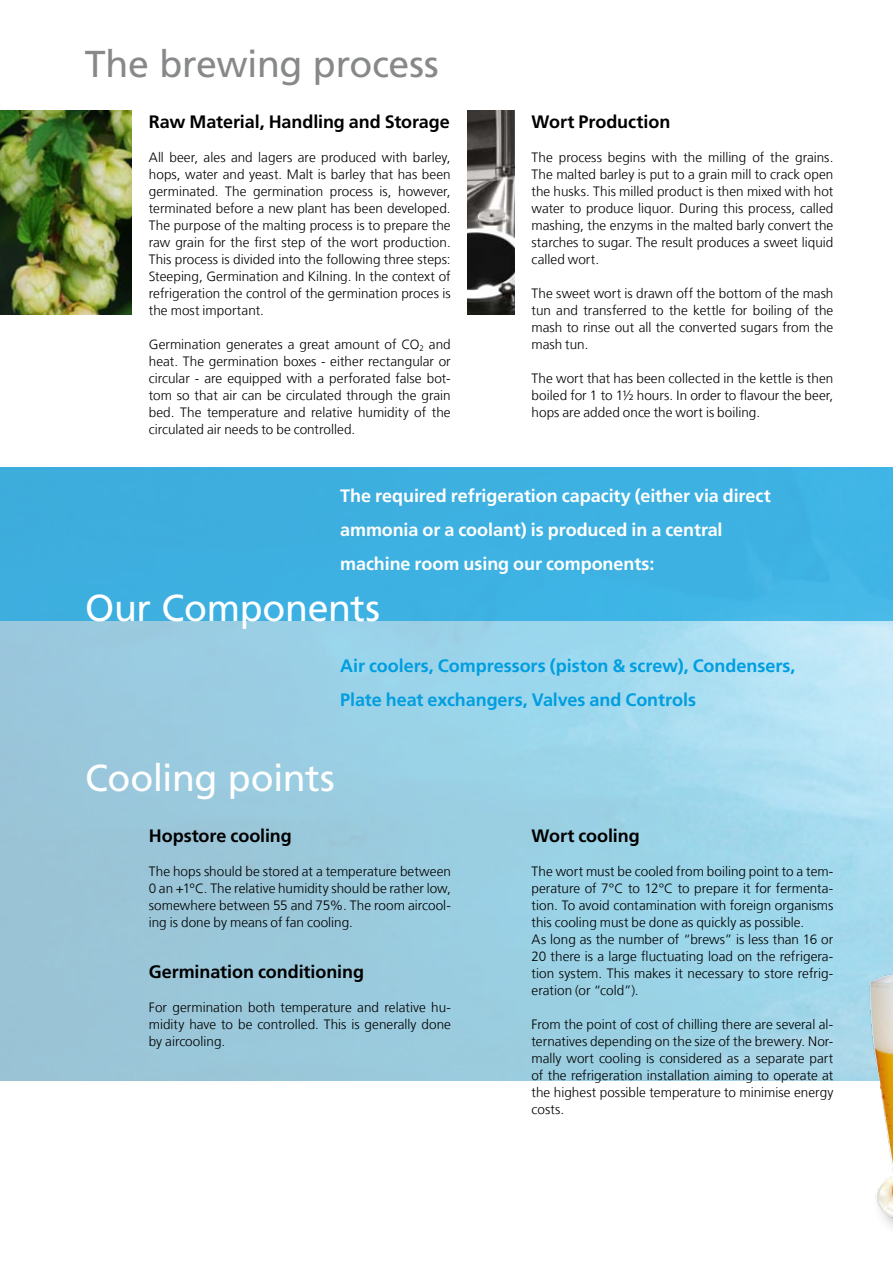
<style>
.page{position:relative;width:893px;height:1263px;background:#fff}
.page>*{position:absolute;margin:0;border:0;box-sizing:border-box;transform-origin:0 0}
.t1{font:37.5px "Frutiger LT Com";letter-spacing:-.01em;color:#fff}
.t2{font:37.5px "Frutiger LT Com";letter-spacing:-.01em;color:#87888a}
.t3{font:700 18px/34px "Frutiger LT Com";letter-spacing:-.005em;color:#fff}
.t4{font:700 18px "Frutiger LT Com";letter-spacing:-.005em;color:#000}
.t5{font:700 18px/34px "Frutiger LT Com";letter-spacing:-.005em;color:#009ee0}
.t6{font:300 13.5px/17px "Frutiger LT Com";color:#000;text-align:justify}
</style>
<div class="page">
<div style="left:0;top:468px;width:893px;height:153px;background:#3db1e1"></div>
<img style="left:468px;top:111px;width:46px;height:204px">
<img style="left:0;top:111px;width:132px;height:204px">
<img style="left:863px;top:971px;width:30px;height:255px">
<h1 class="t2" style="left:85px;top:42px;width:356px">The brewing process</h1>
<h2 class="t4" style="left:149px;top:111px;width:302px">Raw Material, Handling and Storage</h2>
<p class="t6" style="left:149px;top:149px;width:303px">All beer, ales and lagers are produced with barley, hops, water and yeast. Malt is barley that has been germinated. The germination process is, however, terminated before a new plant has been developed.<br>The purpose of the malting process is to prepare the raw grain for the first step of the wort production.<br>This process is divided into the following three steps:<br>Steeping, Germination and Kilning. In the context of refrigeration the control of the germination proces is the most important.</p>
<p class="t6" style="left:149px;top:336px;width:303px">Germination generates a great amount of CO<sub>2</sub> and heat. The germination boxes - either rectangular or circular - are equipped with a perforated false bot&shy;tom so that air can be circulated through the grain bed. The temperature and relative humidity of the circulated air needs to be controlled.</p>
<h2 class="t4" style="left:531px;top:111px;width:140px">Wort Production</h2>
<p class="t6" style="left:531px;top:149px;width:303px">The process begins with the milling of the grains.<br>The malted barley is put to a grain mill to crack open the husks. This milled product is then mixed with hot water to produce liquor. During this process, called mashing, the enzyms in the malted barly convert the starches to sugar. The result produces a sweet liquid called wort.</p>
<p class="t6" style="left:531px;top:285px;width:303px">The sweet wort is drawn off the bottom of the mash tun and transferred to the kettle for boiling of the mash to rinse out all the converted sugars from the mash tun.</p>
<p class="t6" style="left:531px;top:370px;width:303px">The wort that has been collected in the kettle is then boiled for 1 to 1½ hours. In order to flavour the beer, hops are added once the wort is boiling.</p>
<h2 class="t3" style="left:340px;top:479px;width:432px">The required refrigeration capacity (either via direct ammonia or a coolant) is produced in a central machine room using our components:</h2>
<h1 class="t1" style="left:85px;top:586px;width:297px">Our Components</h1>
<h2 class="t5" style="left:340px;top:649px;width:457px">Air coolers, Compressors (piston &amp; screw), Condensers,<br>Plate heat exchangers, Valves and Controls</h2>
<h1 class="t1" style="left:85px;top:756px;width:251px">Cooling points</h1>
<h2 class="t4" style="left:149px;top:825px;width:145px">Hopstore cooling</h2>
<p class="t6" style="left:149px;top:863px;width:304px">The hops should be stored at a temperature between 0 an +1ºC. The relative humidity should be rather low, somewhere between 55 and 75%. The room aircool&shy;ing is done by means of fan cooling.</p>
<h2 class="t4" style="left:149px;top:961px;width:217px">Germination conditioning</h2>
<p class="t6" style="left:149px;top:999px;width:304px">For germination both temperature and relative hu&shy;midity have to be controlled. This is generally done by aircooling.</p>
<h2 class="t4" style="left:531px;top:825px;width:110px">Wort cooling</h2>
<p class="t6" style="left:531px;top:863px;width:303px;text-align:left">The wort must be cooled from boiling point to a tem&shy;perature of 7°C to 12°C to prepare it for fermenta&shy;tion. To avoid contamination with foreign organisms this cooling must be done as quickly as possible.<br>As long as the number of “brews” is less than 16 or 20 there is a large fluctuating load on the refrigera&shy;tion system. This makes it necessary to store refrig&shy;eration (or “cold”).</p>
<p class="t6" style="left:531px;top:1016px;width:303px">From the point of cost of chilling there are several al&shy;ternatives depending on the size of the brewery. Nor&shy;mally wort cooling is considered as a separate part of the refrigeration installation aiming to operate at the highest possible temperature to minimise energy costs.</p>
</div>
